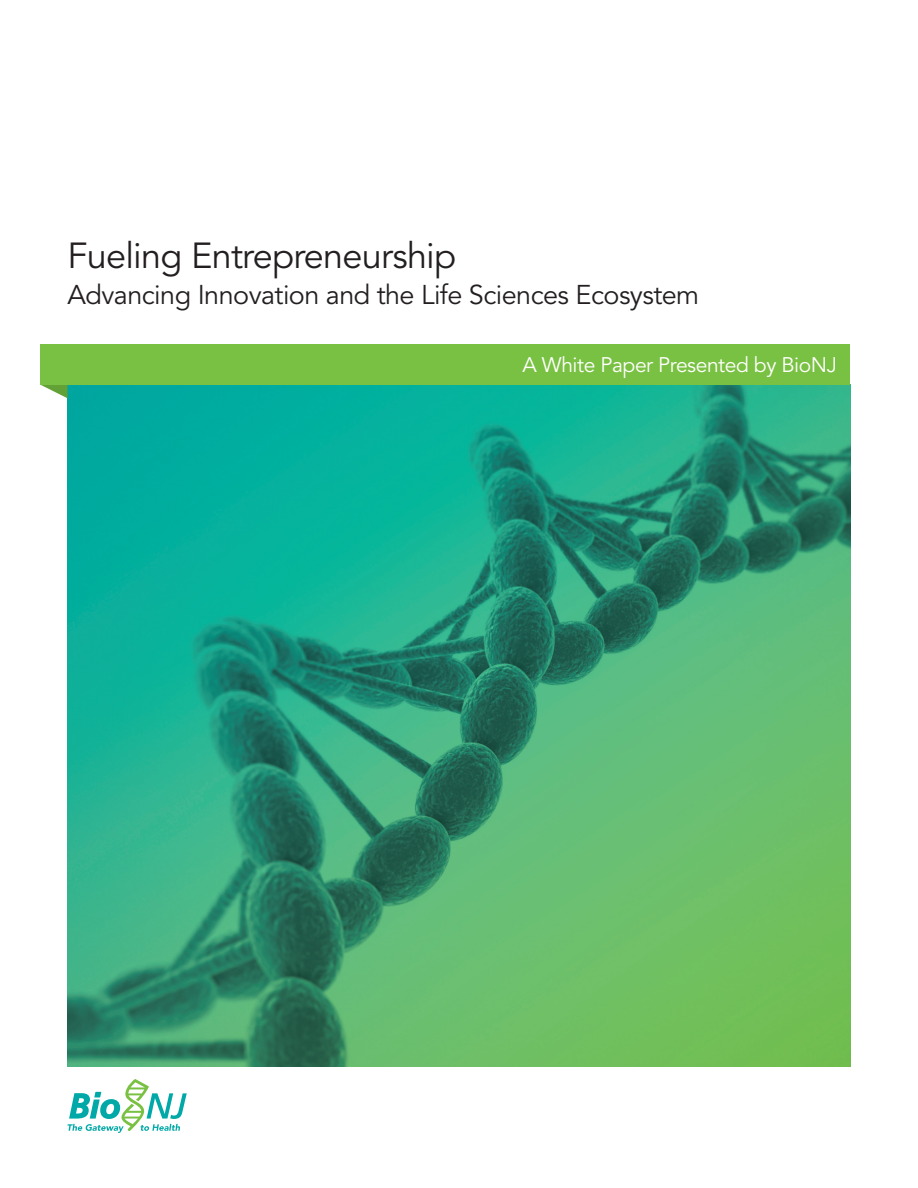
<style>
.page{position:relative;width:918px;height:1188px;background:#fff}
.page>*{position:absolute;margin:0;border:0;box-sizing:border-box;transform-origin:0 0}
.t1{font:36px "Avenir LT Std";letter-spacing:-.02em;color:#231f20}
.t2{font:27px "Avenir LT Std";letter-spacing:-.02em;color:#231f20}
.t3{font:21px "Avenir LT Std";letter-spacing:-.02em;color:#fff}
</style>
<div class="page">
<img style="left:68px;top:385px;width:782px;height:681px">
<svg style="left:41px;top:385px;width:27px;height:13px"></svg>
<div style="left:40px;top:344px;width:810px;height:41px;background:#79c142"></div>
<svg style="left:68px;top:1079px;width:119px;height:54px"></svg>
<h1 class="t1" style="left:68px;top:235px;width:390px">Fueling Entrepreneurship</h1>
<p class="t2" style="left:68px;top:279px;width:633px">Advancing Innovation and the Life Sciences Ecosystem</p>
<p class="t3" style="left:523px;top:353px;width:316px">A White Paper Presented by BioNJ</p>
</div>
